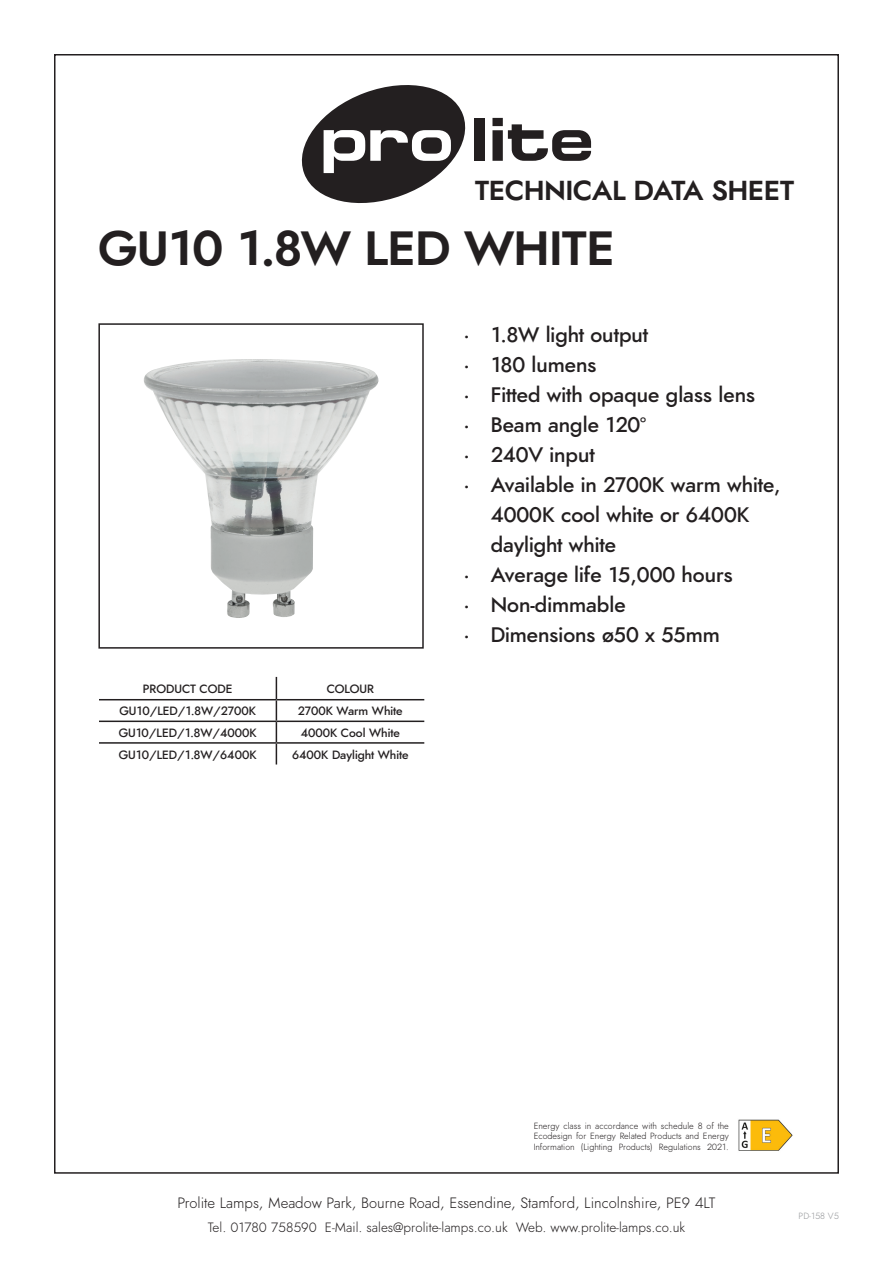
<style>
.page{position:relative;width:893px;height:1263px;background:#fff}
.page>*{position:absolute;margin:0;border:0;box-sizing:border-box;transform-origin:0 0}
.t1{font:italic 700 48px "Renner";color:#231f20}
.t2{font:italic 700 27.45px "Renner";color:#231f20}
.t3{font:italic 500 21px/30px "Renner";color:#231f20}
.t4{font:italic 300 15px "Renner";color:#231f20}
.t5{font:italic 300 13.5px "Renner";color:#231f20}
.t6{font:italic 500 12px "Renner";color:#231f20}
.t7{font:italic 300 9px/10.8px "Renner";color:#231f20;text-align:justify}
.t8{font:italic 300 9px "Renner";color:#939598}
</style>
<div class="page">
<img style="left:738px;top:1119px;width:55px;height:32px">
<hr style="left:99px;top:699px;width:177px;height:1px;background:#231f20">
<hr style="left:276px;top:699px;width:148px;height:1px;background:#231f20">
<hr style="left:99px;top:720px;width:177px;height:2px;background:#231f20">
<hr style="left:276px;top:720px;width:148px;height:2px;background:#231f20">
<hr style="left:99px;top:742px;width:177px;height:2px;background:#231f20">
<hr style="left:276px;top:742px;width:148px;height:2px;background:#231f20">
<svg style="left:276px;top:677px;width:1px;height:87px"></svg>
<div style="left:98px;top:323px;width:326px;height:326px;border:2px solid #231f20"></div>
<svg style="left:301px;top:85px;width:165px;height:118px"></svg>
<div style="left:474px;top:118px;width:10px;height:43px;background:#231f20"></div>
<svg style="left:492px;top:118px;width:99px;height:43px"></svg>
<img style="left:144px;top:359px;width:234px;height:259px">
<p class="t2" style="left:475px;top:171px;width:320px">TECHNICAL DATA SHEET</p>
<p class="t1" style="left:98px;top:214px;width:518px">GU10 1.8W LED WHITE</p>
<p class="t6" style="left:143px;top:680px;width:91px">PRODUCT CODE</p>
<p class="t6" style="left:327px;top:680px;width:49px">COLOUR</p>
<p class="t6" style="left:119px;top:703px;width:138px">GU10/LED/1.8W/2700K</p>
<p class="t6" style="left:298px;top:703px;width:106px">2700K Warm White</p>
<p class="t6" style="left:119px;top:724px;width:140px">GU10/LED/1.8W/4000K</p>
<p class="t6" style="left:301px;top:724px;width:101px">4000K Cool White</p>
<p class="t6" style="left:119px;top:746px;width:139px">GU10/LED/1.8W/6400K</p>
<p class="t6" style="left:292px;top:746px;width:118px">6400K Daylight White</p>
<p class="t3" style="left:464px;top:319px;width:186px">• 1.8W light output</p>
<p class="t3" style="left:464px;top:349px;width:134px">• 180 lumens</p>
<p class="t3" style="left:464px;top:379px;width:293px">• Fitted with opaque glass lens</p>
<p class="t3" style="left:464px;top:409px;width:184px">• Beam angle 120º</p>
<p class="t3" style="left:464px;top:439px;width:133px">• 240V input</p>
<p class="t3" style="left:491px;top:469px;width:291px;text-indent:-27px">• Available in 2700K warm white,<br>4000K cool white or 6400K daylight white</p>
<p class="t3" style="left:464px;top:559px;width:271px">• Average life 15,000 hours</p>
<p class="t3" style="left:464px;top:589px;width:163px">• Non-dimmable</p>
<p class="t3" style="left:464px;top:619px;width:257px">• Dimensions ø50 x 55mm</p>
<p class="t7" style="left:534px;top:1120px;width:197px">Energy class in accordance with schedule 8 of the Ecodesign for Energy Related Products and Energy Information (Lighting Products) Regulations 2021.</p>
<p class="t4" style="left:177px;top:1193px;width:539px">Prolite Lamps, Meadow Park, Bourne Road, Essendine, Stamford, Lincolnshire, PE9 4LT</p>
<p class="t5" style="left:208px;top:1218px;width:479px">Tel. 01780 758590 E-Mail. sales@prolite-lamps.co.uk Web. www.prolite-lamps.co.uk</p>
<p class="t8" style="left:799px;top:1210px;width:42px">PD-158 V5</p>
</div>
